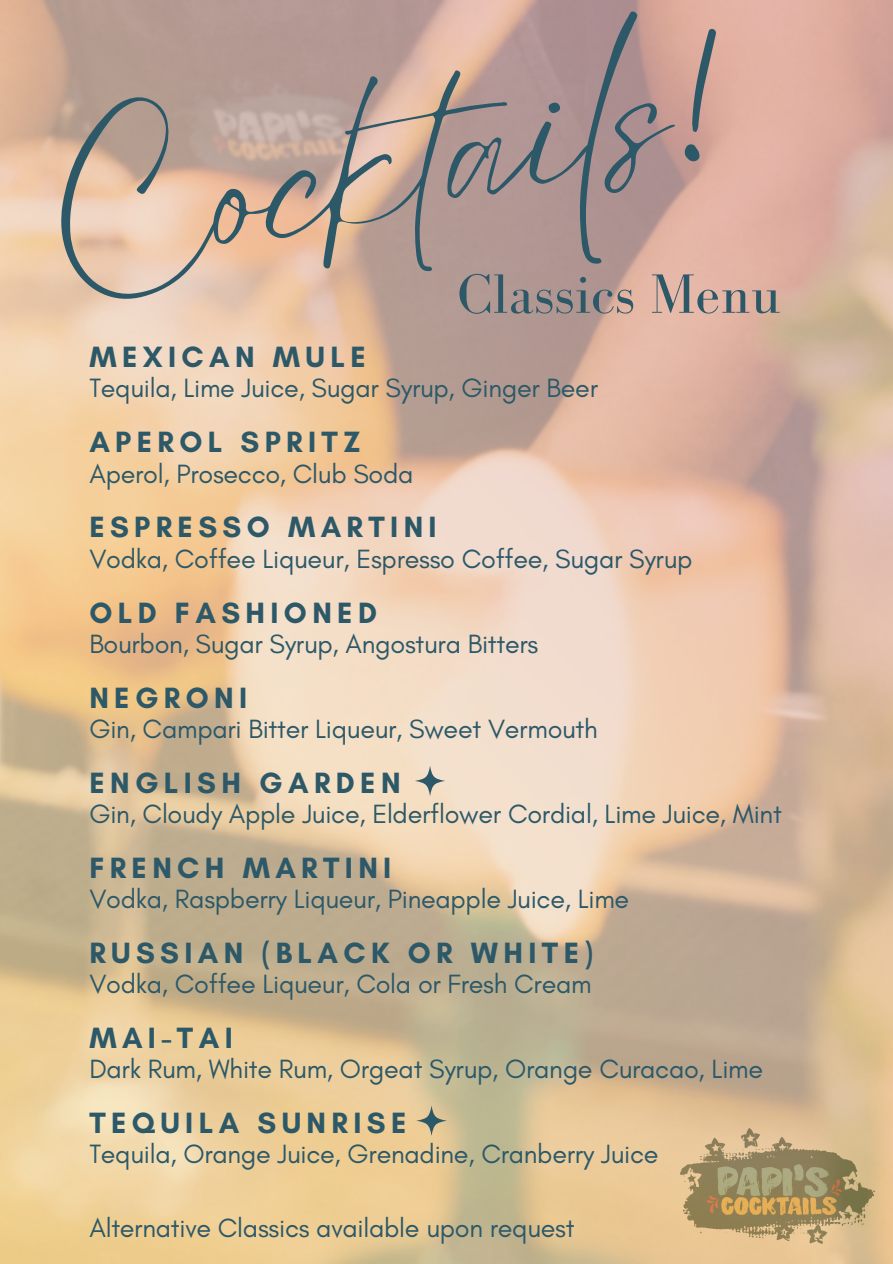
<style>
.page{position:relative;width:893px;height:1264px;background:#fff}
.page>*{position:absolute;margin:0;border:0;box-sizing:border-box;transform-origin:0 0}
.t1{font:171px "Eyesome Script";color:#2c5868}
.t2{font:57px "Bodoni FLF";color:#2c5868}
.t3{font:700 29.85px "Glacial Indifference";letter-spacing:.18em;color:#2c5868}
.t4{font:26.85px "Glacial Indifference";letter-spacing:-.01em;color:#2c5868}
</style>
<div class="page">
<img style="left:0;top:0;width:892px;height:1263px">
<svg style="left:415px;top:765px;width:30px;height:31px"></svg>
<svg style="left:416px;top:1105px;width:30px;height:30px"></svg>
<p class="t1" style="left:30px;top:118px;width:700px;rotate:-11deg">Cocktails!</p>
<p class="t2" style="left:457px;top:263px;width:325px">Classics Menu</p>
<p class="t3" style="left:89px;top:339px;width:278px">MEXICAN MULE</p>
<p class="t4" style="left:89px;top:372px;width:510px">Tequila, Lime Juice, Sugar Syrup, Ginger Beer</p>
<p class="t3" style="left:89px;top:424px;width:272px">APEROL SPRITZ</p>
<p class="t4" style="left:89px;top:457px;width:326px">Aperol, Prosecco, Club Soda</p>
<p class="t3" style="left:89px;top:509px;width:349px">ESPRESSO MARTINI</p>
<p class="t4" style="left:89px;top:542px;width:604px">Vodka, Coffee Liqueur, Espresso Coffee, Sugar Syrup</p>
<p class="t3" style="left:89px;top:594px;width:289px">OLD FASHIONED</p>
<p class="t4" style="left:89px;top:627px;width:450px">Bourbon, Sugar Syrup, Angostura Bitters</p>
<p class="t3" style="left:89px;top:679px;width:159px">NEGRONI</p>
<p class="t4" style="left:89px;top:712px;width:510px">Gin, Campari Bitter Liqueur, Sweet Vermouth</p>
<p class="t3" style="left:89px;top:764px;width:313px">ENGLISH GARDEN</p>
<p class="t4" style="left:89px;top:797px;width:694px">Gin, Cloudy Apple Juice, Elderflower Cordial, Lime Juice, Mint</p>
<p class="t3" style="left:89px;top:849px;width:303px">FRENCH MARTINI</p>
<p class="t4" style="left:89px;top:882px;width:541px">Vodka, Raspberry Liqueur, Pineapple Juice, Lime</p>
<p class="t3" style="left:89px;top:934px;width:505px">RUSSIAN (BLACK OR WHITE)</p>
<p class="t4" style="left:89px;top:967px;width:504px">Vodka, Coffee Liqueur, Cola or Fresh Cream</p>
<p class="t3" style="left:89px;top:1019px;width:145px">MAI-TAI</p>
<p class="t4" style="left:89px;top:1052px;width:675px">Dark Rum, White Rum, Orgeat Syrup, Orange Curacao, Lime</p>
<p class="t3" style="left:89px;top:1104px;width:318px">TEQUILA SUNRISE</p>
<p class="t4" style="left:89px;top:1137px;width:570px">Tequila, Orange Juice, Grenadine, Cranberry Juice</p>
<p class="t4" style="left:89px;top:1211px;width:486px">Alternative Classics available upon request</p>
</div>
